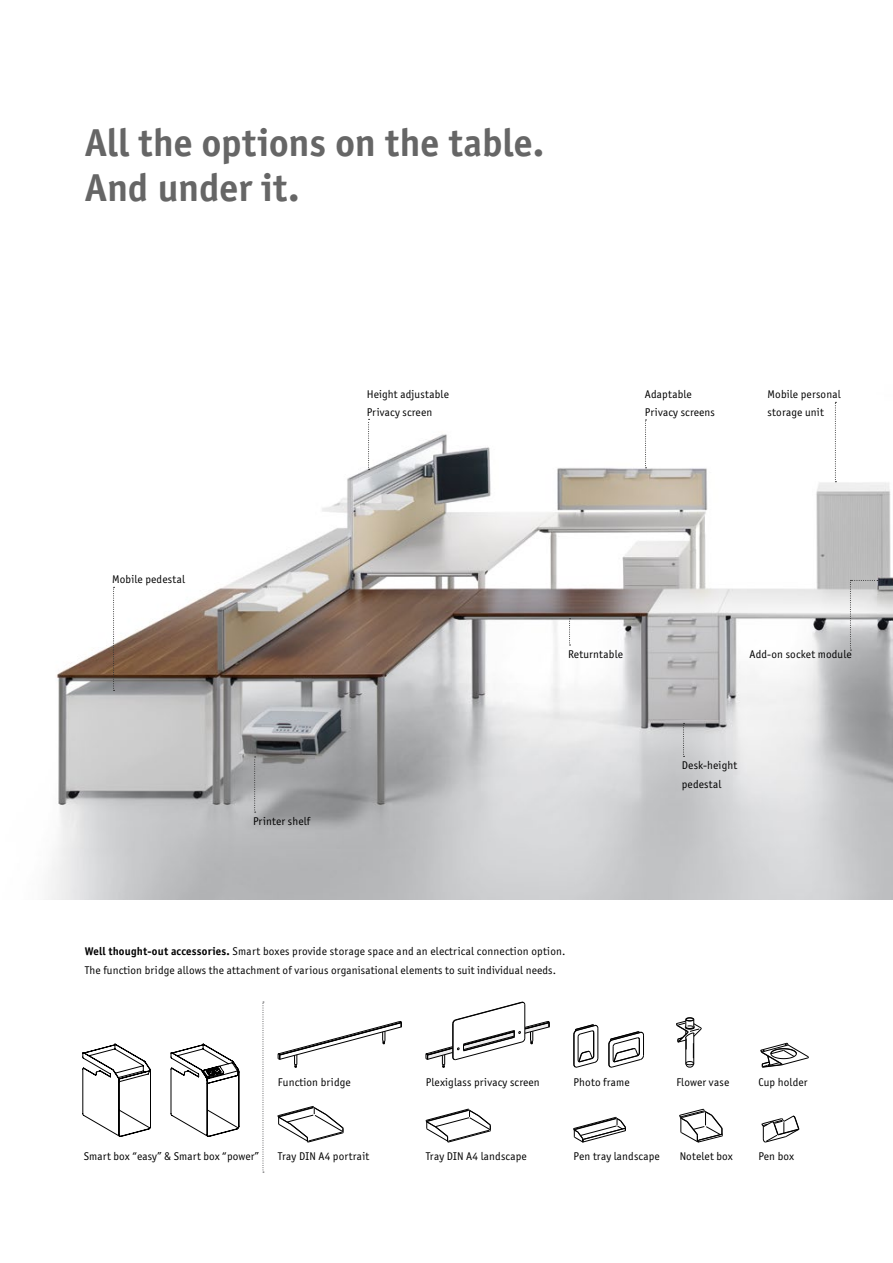
<style>
.page{position:relative;width:893px;height:1263px;background:#fff}
.page>*{position:absolute;margin:0;border:0;box-sizing:border-box;transform-origin:0 0}
.Headline_26pt{font:700 39px "Officina San Itc T";letter-spacing:.005em;color:#666}
.Copy_12pt{font:11.25px/18.6px "Officina San Itc T";letter-spacing:.015em;color:#000}
.Legende_7pt{font:11.25px "Officina San Itc T";letter-spacing:.01em;color:#000}
.s1{font-weight:700}
</style>
<div class="page">
<img style="left:48px;top:401px;width:845px;height:498px">
<svg style="left:262px;top:1001px;width:2px;height:171px"></svg>
<svg style="left:278px;top:1106px;width:66px;height:37px"></svg>
<svg style="left:278px;top:1021px;width:124px;height:47px"></svg>
<svg style="left:426px;top:1109px;width:65px;height:34px"></svg>
<svg style="left:426px;top:1002px;width:124px;height:66px"></svg>
<svg style="left:762px;top:1116px;width:37px;height:26px"></svg>
<svg style="left:760px;top:1043px;width:49px;height:24px"></svg>
<svg style="left:573px;top:1117px;width:53px;height:26px"></svg>
<hr style="left:598px;top:1028px;width:1px;height:30px;background:#000">
<svg style="left:573px;top:1024px;width:25px;height:43px"></svg>
<svg style="left:608px;top:1031px;width:36px;height:36px"></svg>
<svg style="left:676px;top:1017px;width:25px;height:51px"></svg>
<svg style="left:680px;top:1109px;width:43px;height:33px"></svg>
<svg style="left:171px;top:1044px;width:68px;height:93px"></svg>
<svg style="left:83px;top:1044px;width:68px;height:93px"></svg>
<svg style="left:850px;top:580px;width:28px;height:71px;background:#cbcccd"></svg>
<svg style="left:113px;top:587px;width:2px;height:104px"></svg>
<svg style="left:368px;top:419px;width:2px;height:51px"></svg>
<svg style="left:254px;top:756px;width:2px;height:57px"></svg>
<svg style="left:645px;top:419px;width:1px;height:49px"></svg>
<svg style="left:835px;top:402px;width:1px;height:80px"></svg>
<svg style="left:569px;top:618px;width:1px;height:27px"></svg>
<svg style="left:683px;top:723px;width:1px;height:34px"></svg>
<p class="Headline_26pt" style="left:85px;top:119px;width:461px">All the options on the table.</p>
<p class="Headline_26pt" style="left:85px;top:164px;width:216px">And under it.</p>
<p class="Copy_12pt" style="left:367px;top:384px;width:84px">Height adjustable<br>Privacy screen</p>
<p class="Copy_12pt" style="left:645px;top:384px;width:48px">Adaptable</p>
<p class="Copy_12pt" style="left:645px;top:403px;width:72px">Privacy screens</p>
<p class="Copy_12pt" style="left:767px;top:384px;width:75px">Mobile personal storage unit</p>
<p class="Copy_12pt" style="left:112px;top:570px;width:74px">Mobile pedestal</p>
<p class="Copy_12pt" style="left:253px;top:812px;width:59px">Printer shelf</p>
<p class="Copy_12pt" style="left:568px;top:645px;width:56px">Returntable</p>
<p class="Copy_12pt" style="left:749px;top:645px;width:104px">Add-on socket module</p>
<p class="Copy_12pt" style="left:682px;top:756px;width:57px">Desk-height pedestal</p>
<p class="Copy_12pt" style="left:85px;top:942px;width:482px"><span class="s1">Well thought-out accessories.</span> Smart boxes provide storage space and an electrical connection option.<br>The function bridge allows the attachment of various organisational elements to suit individual needs.</p>
<p class="Copy_12pt" style="left:278px;top:1072px;width:74px">Function bridge</p>
<p class="Copy_12pt" style="left:426px;top:1072px;width:116px">Plexiglass privacy screen</p>
<p class="Copy_12pt" style="left:574px;top:1072px;width:58px">Photo frame</p>
<p class="Copy_12pt" style="left:676px;top:1072px;width:54px">Flower vase</p>
<p class="Copy_12pt" style="left:758px;top:1072px;width:51px">Cup holder</p>
<p class="Copy_12pt" style="left:426px;top:1146px;width:102px">Tray DIN A4 landscape</p>
<p class="Copy_12pt" style="left:574px;top:1146px;width:88px">Pen tray landscape</p>
<p class="Legende_7pt" style="left:84px;top:1149px;width:177px">Smart box “easy” &amp; Smart box “power”</p>
<p class="Copy_12pt" style="left:680px;top:1146px;width:55px">Notelet box</p>
<p class="Copy_12pt" style="left:278px;top:1146px;width:93px">Tray DIN A4 portrait</p>
<p class="Copy_12pt" style="left:758px;top:1146px;width:37px">Pen box</p>
</div>
